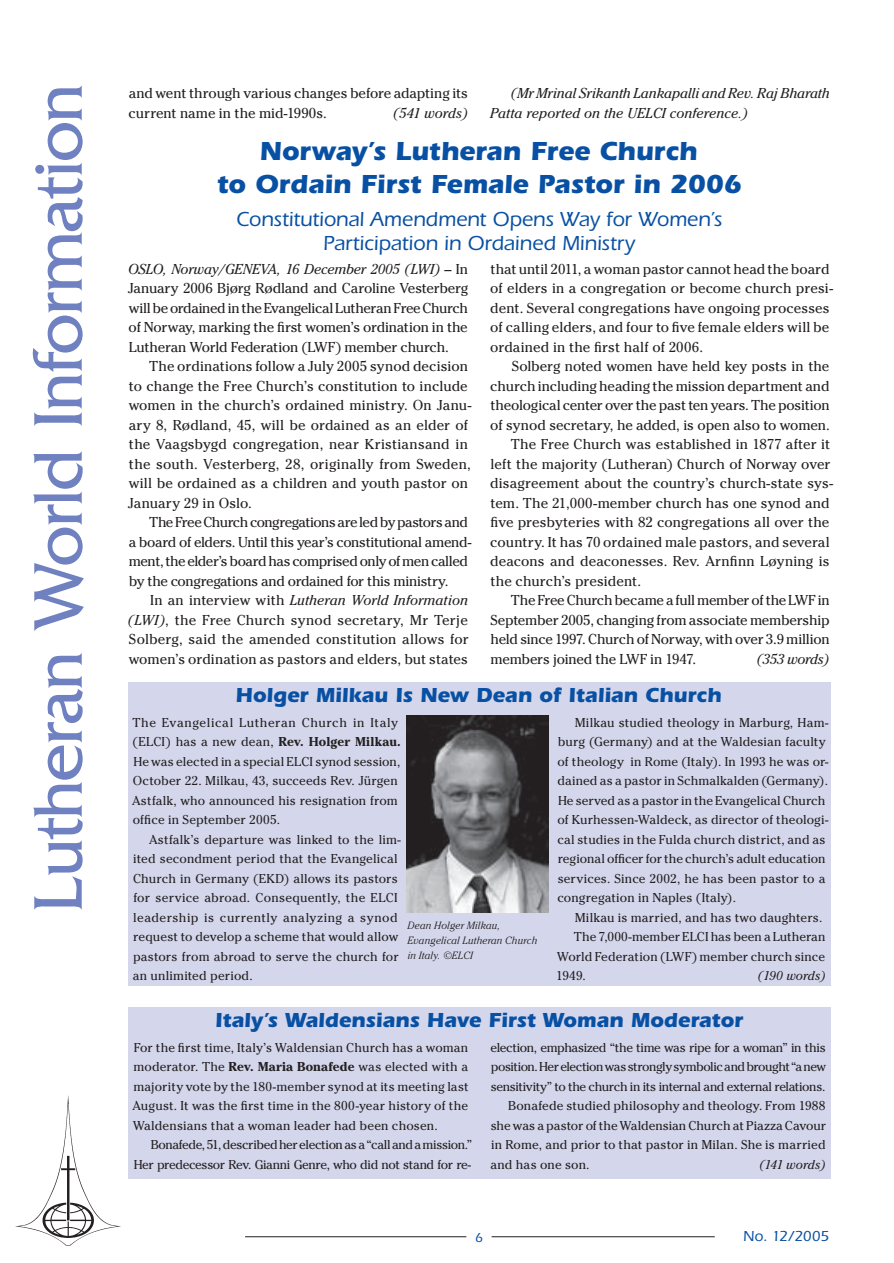
<style>
.page{position:relative;width:894px;height:1263px;background:#fff}
.page>*{position:absolute;margin:0;border:0;box-sizing:border-box;transform-origin:0 0}
.t1{font:72px "Friz Quadrata";letter-spacing:-.02em;color:#6f81c0}
.t2{font:700 27px/33px "Itc Eras";letter-spacing:-.005em;color:#0850a3;text-align:center}
.t3{font:700 21px "Itc Eras";letter-spacing:-.005em;color:#0850a3}
.t4{font:500 21px/24px "Itc Eras";letter-spacing:-.005em;color:#0850a3;text-align:center}
.t5{font:500 15px "Itc Eras";letter-spacing:-.01em;color:#0850a3}
.t6{font:14.25px/19.5px "Cheltenham";color:#231f20}
.t7{font:14.25px/19.5px "Cheltenham";letter-spacing:-.03em;color:#231f20}
.t8{font:italic 14.25px/19.5px "Cheltenham";letter-spacing:-.005em;color:#231f20}
.t9{font:14.25px "Cheltenham";letter-spacing:-.02em;color:#231f20}
.t10{font:500 13.5px "Itc Eras";color:#0850a3}
.t11{font:12.75px/19.5px "Cheltenham";letter-spacing:.005em;color:#231f20}
.t12{font:12.75px/19.5px "Cheltenham";letter-spacing:-.03em;color:#231f20;text-align:right}
.t13{font:12.75px "Cheltenham";letter-spacing:-.04em;color:#231f20}
.t14{font:italic 12.75px "Cheltenham";letter-spacing:.015em;color:#231f20}
.t15{font:italic 300 10.5px/15px "Cheltenham";letter-spacing:.015em;color:#231f20}
.s1{font-style:italic}
.s2{font-weight:700}
</style>
<div class="page">
<hr style="left:491px;top:1236px;width:223px;height:1px;background:#231f20">
<hr style="left:245px;top:1236px;width:221px;height:1px;background:#231f20">
<img style="left:15px;top:1095px;width:106px;height:151px">
<div style="left:128px;top:682px;width:702px;height:304px;background:#d4d7ec"></div>
<div style="left:128px;top:1007px;width:702px;height:171px;background:#d4d7ec"></div>
<img style="left:407px;top:715px;width:141px;height:197px">
<h1 class="t1" style="left:18px;top:913px;width:830px;rotate:-90deg">Lutheran World Information</h1>
<p class="t6" style="left:129px;top:83px;width:341px">and went through various changes before adapting its current name in the mid-1990s.</p>
<p class="t8" style="left:393px;top:103px;width:76px">(541 words)</p>
<p class="t8" style="left:490px;top:83px;width:341px;text-indent:21px">(Mr Mrinal Srikanth Lankapalli and Rev. Raj Bharath<br>Patta reported on the UELCI conference.)</p>
<h2 class="t2" style="left:217px;top:135px;width:526px">Norway’s Lutheran Free Church<br>to Ordain First Female Pastor in 2006</h2>
<h3 class="t4" style="left:236px;top:207px;width:487px">Constitutional Amendment Opens Way for Women’s<br>Participation in Ordained Ministry</h3>
<p class="t6" style="left:128px;top:259px;width:342px;text-align:justify"><span class="s1">OSLO, Norway/GENEVA, 16 December 2005 (LWI)</span> – In January 2006 Bjørg Rødland and Caroline Vesterberg will be ordained in the Evangelical Lutheran Free Church of Norway, marking the first women’s ordination in the Lutheran World Federation (LWF) member church.</p>
<p class="t6" style="left:128px;top:356px;width:345px;text-indent:21px">The ordinations follow a July 2005 synod decision to change the Free Church’s constitution to include women in the church’s ordained ministry. On Janu&shy;ary 8, Rødland, 45, will be ordained as an elder of the Vaagsbygd congregation, near Kristiansand in the south. Vesterberg, 28, originally from Sweden, will be ordained as a children and youth pastor on January 29 in Oslo.</p>
<p class="t7" style="left:129px;top:512px;width:344px;text-indent:21px">The Free Church congregations are led by pastors and a board of elders. Until this year’s constitutional amend&shy;ment, the elder’s board has comprised only of men called by the congregations and ordained for this ministry.</p>
<p class="t6" style="left:128px;top:590px;width:342px;text-align:justify;text-indent:22px">In an interview with <span class="s1">Lutheran World Information (LWI)</span>, the Free Church synod secretary, Mr Terje Solberg, said the amended constitution allows for women’s ordination as pastors and elders, but states</p>
<p class="t6" style="left:490px;top:259px;width:344px">that until 2011, a woman pastor cannot head the board of elders in a congregation or become church presi&shy;dent. Several congregations have ongoing processes of calling elders, and four to five female elders will be ordained in the first half of 2006.</p>
<p class="t6" style="left:512px;top:356px;width:319px">Solberg noted women have held key posts in the</p>
<p class="t6" style="left:490px;top:376px;width:341px">church including heading the mission department and</p>
<p class="t6" style="left:490px;top:395px;width:340px">theological center over the past ten years. The position</p>
<p class="t6" style="left:490px;top:415px;width:341px">of synod secretary, he added, is open also to women.</p>
<p class="t6" style="left:511px;top:434px;width:321px">The Free Church was established in 1877 after it</p>
<p class="t6" style="left:490px;top:454px;width:341px">left the majority (Lutheran) Church of Norway over</p>
<p class="t6" style="left:490px;top:473px;width:344px">disagreement about the country’s church-state sys-</p>
<p class="t6" style="left:490px;top:493px;width:340px">tem. The 21,000-member church has one synod and</p>
<p class="t6" style="left:490px;top:512px;width:340px">five presbyteries with 82 congregations all over the</p>
<p class="t6" style="left:490px;top:532px;width:341px">country. It has 70 ordained male pastors, and several</p>
<p class="t6" style="left:490px;top:551px;width:341px">deacons and deaconesses. Rev. Arnfinn Løyning is</p>
<p class="t6" style="left:490px;top:571px;width:152px">the church’s president.</p>
<p class="t9" style="left:511px;top:592px;width:320px">The Free Church became a full member of the LWF in</p>
<p class="t6" style="left:490px;top:610px;width:340px">September 2005, changing from associate membership</p>
<p class="t9" style="left:490px;top:631px;width:340px">held since 1997. Church of Norway, with over 3.9 million</p>
<p class="t6" style="left:490px;top:649px;width:207px">members joined the LWF in 1947.</p>
<p class="t8" style="left:756px;top:649px;width:74px">(353 words)</p>
<h3 class="t3" style="left:235px;top:683px;width:487px">Holger Milkau Is New Dean of Italian Church</h3>
<p class="t11" style="left:132px;top:713px;width:270px">The Evangelical Lutheran Church in Italy (ELCI) has a new dean, <span class="s2">Rev. Holger Milkau.<br></span>He was elected in a special ELCI synod session, October 22. Milkau, 43, succeeds Rev. Jürgen Astfalk, who announced his resignation from office in September 2005.</p>
<p class="t11" style="left:133px;top:830px;width:269px;text-indent:16px">Astfalk’s departure was linked to the lim&shy;ited secondment period that the Evangelical Church in Germany (EKD) allows its pastors for service abroad. Consequently, the ELCI leadership is currently analyzing a synod request to develop a scheme that would allow pastors from abroad to serve the church for an unlimited period.</p>
<p class="t15" style="left:407px;top:918px;width:131px">Dean Holger Milkau,<br>Evangelical Lutheran Church in Italy. ©ELCI</p>
<p class="t11" style="left:557px;top:713px;width:272px;text-indent:17px">Milkau studied theology in Marburg, Ham&shy;burg (Germany) and at the Waldesian faculty of theology in Rome (Italy). In 1993 he was or&shy;dained as a pastor in Schmalkalden (Germany).<br>He served as a pastor in the Evangelical Church of Kurhessen-Waldeck, as director of theologi&shy;cal studies in the Fulda church district, and as regional officer for the church’s adult education services. Since 2002, he has been pastor to a congregation in Naples (Italy).</p>
<p class="t11" style="left:574px;top:908px;width:249px">Milkau is married, and has two daughters.</p>
<p class="t11" style="left:574px;top:927px;width:253px">The 7,000-member ELCI has been a Lutheran</p>
<p class="t11" style="left:557px;top:947px;width:269px">World Federation (LWF) member church since</p>
<p class="t11" style="left:556px;top:966px;width:31px">1949.</p>
<p class="t14" style="left:757px;top:968px;width:69px">(190 words)</p>
<h3 class="t3" style="left:215px;top:1007px;width:529px">Italy’s Waldensians Have First Woman Moderator</h3>
<p class="t11" style="left:132px;top:1037px;width:338px;text-align:justify">For the first time, Italy’s Waldensian Church has a woman moderator. The <span class="s2">Rev. Maria Bonafede</span> was elected with a majority vote by the 180-member synod at its meeting last August. It was the first time in the 800-year history of the Waldensians that a woman leader had been chosen.</p>
<p class="t12" style="left:134px;top:1135px;width:340px">Bonafede, 51, described her election as a “call and a mission.”<br>Her predecessor Rev. Gianni Genre, who did not stand for re-</p>
<p class="t12" style="left:490px;top:1037px;width:337px">election, emphasized “the time was ripe for a woman” in this</p>
<p class="t13" style="left:491px;top:1059px;width:337px">position. Her election was strongly symbolic and brought “a new</p>
<p class="t12" style="left:490px;top:1076px;width:336px">sensitivity” to the church in its internal and external relations.</p>
<p class="t11" style="left:508px;top:1096px;width:319px">Bonafede studied philosophy and theology. From 1988</p>
<p class="t11" style="left:490px;top:1115px;width:337px">she was a pastor of the Waldensian Church at Piazza Cavour</p>
<p class="t11" style="left:491px;top:1135px;width:336px">in Rome, and prior to that pastor in Milan. She is married</p>
<p class="t11" style="left:490px;top:1154px;width:101px">and has one son.</p>
<p class="t14" style="left:759px;top:1156px;width:68px">(141 words)</p>
<p class="t10" style="left:475px;top:1230px;width:9px">6</p>
<p class="t5" style="left:743px;top:1227px;width:87px">No. 12/2005</p>
</div>
